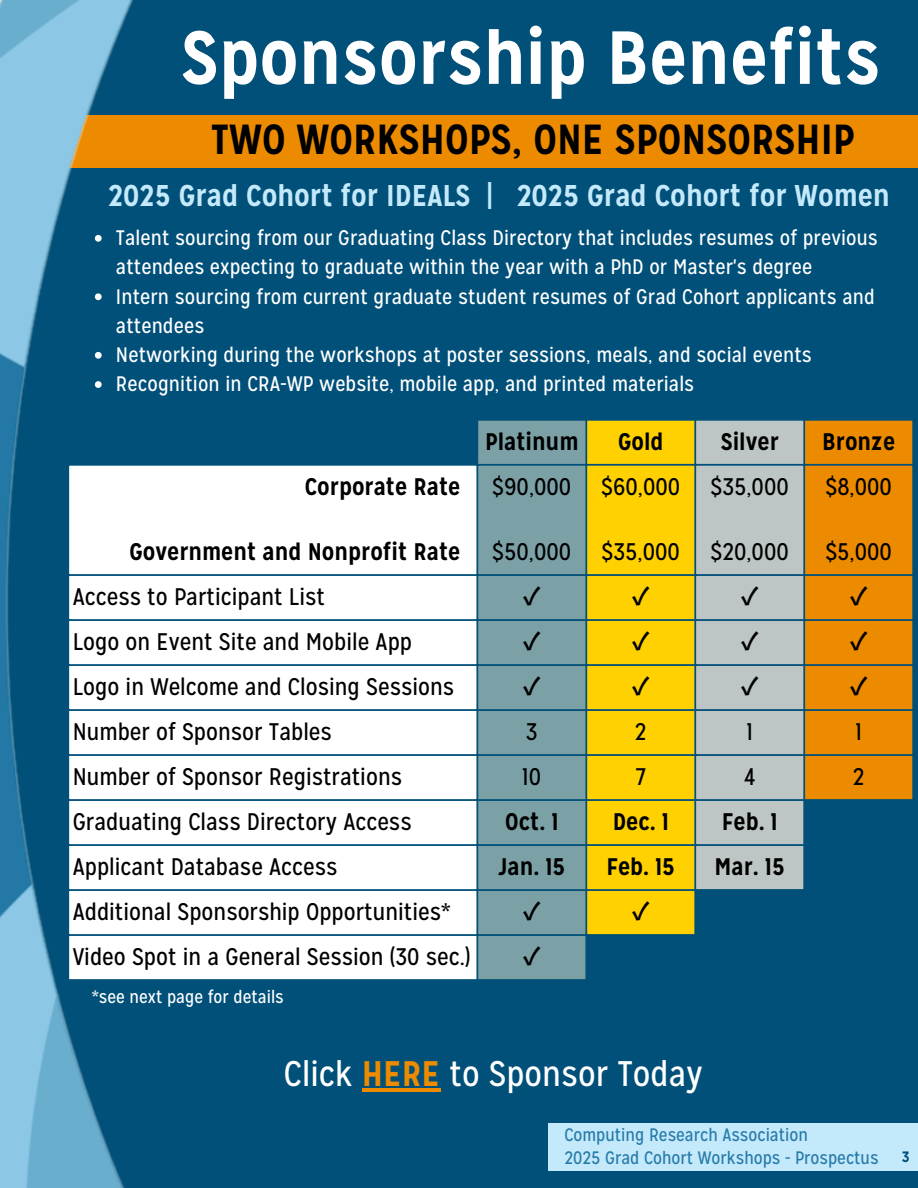
<style>
.page{position:relative;width:918px;height:1188px;background:#005079}
.page>*{position:absolute;margin:0;border:0;box-sizing:border-box;transform-origin:0 0}
.t1{font:700 75px "Mission Gothic";color:#fff}
.t2{font:700 42px "Mission Gothic";color:#000}
.t3{font:35.55px "Mission Gothic";color:#fff}
.t4{font:700 30px "Mission Gothic";color:#c4e9fb}
.t5{font:24px "Mission Gothic";color:#000}
.t6{font:700 24px "Mission Gothic";color:#000}
.t7{font:700 24px "Noto Sans CJ Ksc";color:#000}
.t8{font:21px/29.2px "Mission Gothic";letter-spacing:.005em;color:#fff}
.t9{font:18px "Mission Gothic";color:#277ba9}
.t10{font:18px "Mission Gothic";color:#fff}
.t11{font:700 15px "Mission Gothic";color:#005079}
.s1{font-weight:400}
.s2{font-weight:700;color:#ed8b00}
</style>
<div class="page">
<div style="left:548px;top:1123px;width:370px;height:47px;background:#c4e9fb"></div>
<div style="left:0;top:115px;width:918px;height:53px;background:#ed8b00"></div>
<hr style="left:362px;top:1088px;width:78px;height:4px;background:#ed8b00">
<div style="left:478px;top:421px;width:107px;height:558px;background:#7ba1a7"></div>
<div style="left:587px;top:421px;width:107px;height:378px;background:#ffd100"></div>
<div style="left:696px;top:421px;width:107px;height:378px;background:#bdc6c5"></div>
<div style="left:805px;top:421px;width:107px;height:378px;background:#ed8b00"></div>
<div style="left:231px;top:466px;width:245px;height:513px;background:#fff"></div>
<svg style="left:587px;top:801px;width:216px;height:133px"></svg>
<hr style="left:694px;top:421px;width:2px;height:558px;background:#005079">
<hr style="left:67px;top:464px;width:847px;height:2px;background:#005079">
<hr style="left:67px;top:574px;width:847px;height:2px;background:#005079">
<hr style="left:67px;top:619px;width:847px;height:2px;background:#005079">
<hr style="left:67px;top:664px;width:847px;height:2px;background:#005079">
<hr style="left:67px;top:709px;width:847px;height:2px;background:#005079">
<hr style="left:67px;top:754px;width:847px;height:2px;background:#005079">
<hr style="left:67px;top:799px;width:847px;height:2px;background:#005079">
<hr style="left:67px;top:844px;width:847px;height:2px;background:#005079">
<hr style="left:67px;top:889px;width:847px;height:2px;background:#005079">
<hr style="left:67px;top:934px;width:847px;height:2px;background:#005079">
<img style="left:0;top:0;width:231px;height:1188px">
<h4 class="t1" style="left:181px;top:9px;width:701px">Sponsorship Benefits</h4>
<p class="t2" style="left:211px;top:112px;width:646px">TWO WORKSHOPS, ONE SPONSORSHIP</p>
<p class="t4" style="left:108px;top:176px;width:387px">2025 Grad Cohort for IDEALS <span class="s1">|</span></p>
<p class="t4" style="left:517px;top:176px;width:375px">2025 Grad Cohort for Women</p>
<p class="t8" style="left:116px;top:223px;width:763px">Talent sourcing from our Graduating Class Directory that includes resumes of previous attendees expecting to graduate within the year with a PhD or Master's degree</p>
<p class="t8" style="left:116px;top:282px;width:760px">Intern sourcing from current graduate student resumes of Grad Cohort applicants and attendees</p>
<p class="t8" style="left:116px;top:340px;width:697px">Networking during the workshops at poster sessions, meals, and social events</p>
<p class="t8" style="left:116px;top:369px;width:580px">Recognition in CRA-WP website, mobile app, and printed materials</p>
<p class="t6" style="left:305px;top:471px;width:157px">Corporate Rate</p>
<p class="t6" style="left:129px;top:536px;width:332px">Government and Nonprofit Rate</p>
<p class="t6" style="left:485px;top:426px;width:95px">Platinum</p>
<p class="t6" style="left:618px;top:426px;width:47px">Gold</p>
<p class="t6" style="left:721px;top:426px;width:60px">Silver</p>
<p class="t6" style="left:822px;top:426px;width:75px">Bronze</p>
<p class="t5" style="left:492px;top:471px;width:81px">$90,000</p>
<p class="t5" style="left:492px;top:536px;width:80px">$50,000</p>
<p class="t5" style="left:601px;top:471px;width:81px">$60,000</p>
<p class="t5" style="left:602px;top:536px;width:80px">$35,000</p>
<p class="t5" style="left:711px;top:471px;width:80px">$35,000</p>
<p class="t5" style="left:711px;top:536px;width:80px">$20,000</p>
<p class="t5" style="left:825px;top:471px;width:68px">$8,000</p>
<p class="t5" style="left:825px;top:536px;width:68px">$5,000</p>
<p class="t5" style="left:73px;top:581px;width:254px">Access to Participant List</p>
<p class="t7" style="left:523px;top:577px;width:19px">✓</p>
<p class="t7" style="left:632px;top:577px;width:19px">✓</p>
<p class="t7" style="left:741px;top:577px;width:19px">✓</p>
<p class="t7" style="left:850px;top:577px;width:19px">✓</p>
<p class="t5" style="left:73px;top:626px;width:341px">Logo on Event Site and Mobile App</p>
<p class="t7" style="left:523px;top:622px;width:19px">✓</p>
<p class="t7" style="left:632px;top:622px;width:19px">✓</p>
<p class="t7" style="left:741px;top:622px;width:19px">✓</p>
<p class="t7" style="left:850px;top:622px;width:19px">✓</p>
<p class="t5" style="left:73px;top:671px;width:383px">Logo in Welcome and Closing Sessions</p>
<p class="t7" style="left:523px;top:667px;width:19px">✓</p>
<p class="t7" style="left:632px;top:667px;width:19px">✓</p>
<p class="t7" style="left:741px;top:667px;width:19px">✓</p>
<p class="t7" style="left:850px;top:667px;width:19px">✓</p>
<p class="t5" style="left:73px;top:716px;width:261px">Number of Sponsor Tables</p>
<p class="t5" style="left:526px;top:716px;width:13px">3</p>
<p class="t5" style="left:635px;top:716px;width:13px">2</p>
<p class="t5" style="left:746px;top:716px;width:8px">1</p>
<p class="t5" style="left:855px;top:716px;width:8px">1</p>
<p class="t5" style="left:73px;top:761px;width:331px">Number of Sponsor Registrations</p>
<p class="t5" style="left:522px;top:761px;width:20px">10</p>
<p class="t5" style="left:636px;top:761px;width:11px">7</p>
<p class="t5" style="left:744px;top:761px;width:13px">4</p>
<p class="t5" style="left:853px;top:761px;width:13px">2</p>
<p class="t5" style="left:73px;top:806px;width:341px">Graduating Class Directory Access</p>
<p class="t6" style="left:505px;top:806px;width:55px">Oct. 1</p>
<p class="t6" style="left:613px;top:806px;width:58px">Dec. 1</p>
<p class="t6" style="left:722px;top:806px;width:57px">Feb. 1</p>
<p class="t5" style="left:73px;top:851px;width:266px">Applicant Database Access</p>
<p class="t6" style="left:498px;top:851px;width:69px">Jan. 15</p>
<p class="t6" style="left:606px;top:851px;width:70px">Feb. 15</p>
<p class="t6" style="left:715px;top:851px;width:72px">Mar. 15</p>
<p class="t5" style="left:73px;top:896px;width:379px">Additional Sponsorship Opportunities*</p>
<p class="t7" style="left:523px;top:892px;width:19px">✓</p>
<h3 class="t7" style="left:632px;top:892px;width:19px">✓</h3>
<p class="t5" style="left:73px;top:941px;width:399px">Video Spot in a General Session (30 sec.)</p>
<p class="t7" style="left:523px;top:937px;width:19px">✓</p>
<p class="t10" style="left:92px;top:985px;width:193px">*see next page for details</p>
<p class="t3" style="left:284px;top:1050px;width:421px">Click <span class="s2">HERE</span> to Sponsor Today</p>
<p class="t9" style="left:564px;top:1123px;width:245px">Computing Research Association</p>
<h1 class="t9" style="left:564px;top:1146px;width:316px">2025 Grad Cohort Workshops - Prospectus</h1>
<h2 class="t11" style="left:902px;top:1147px;width:9px">3</h2>
</div>
